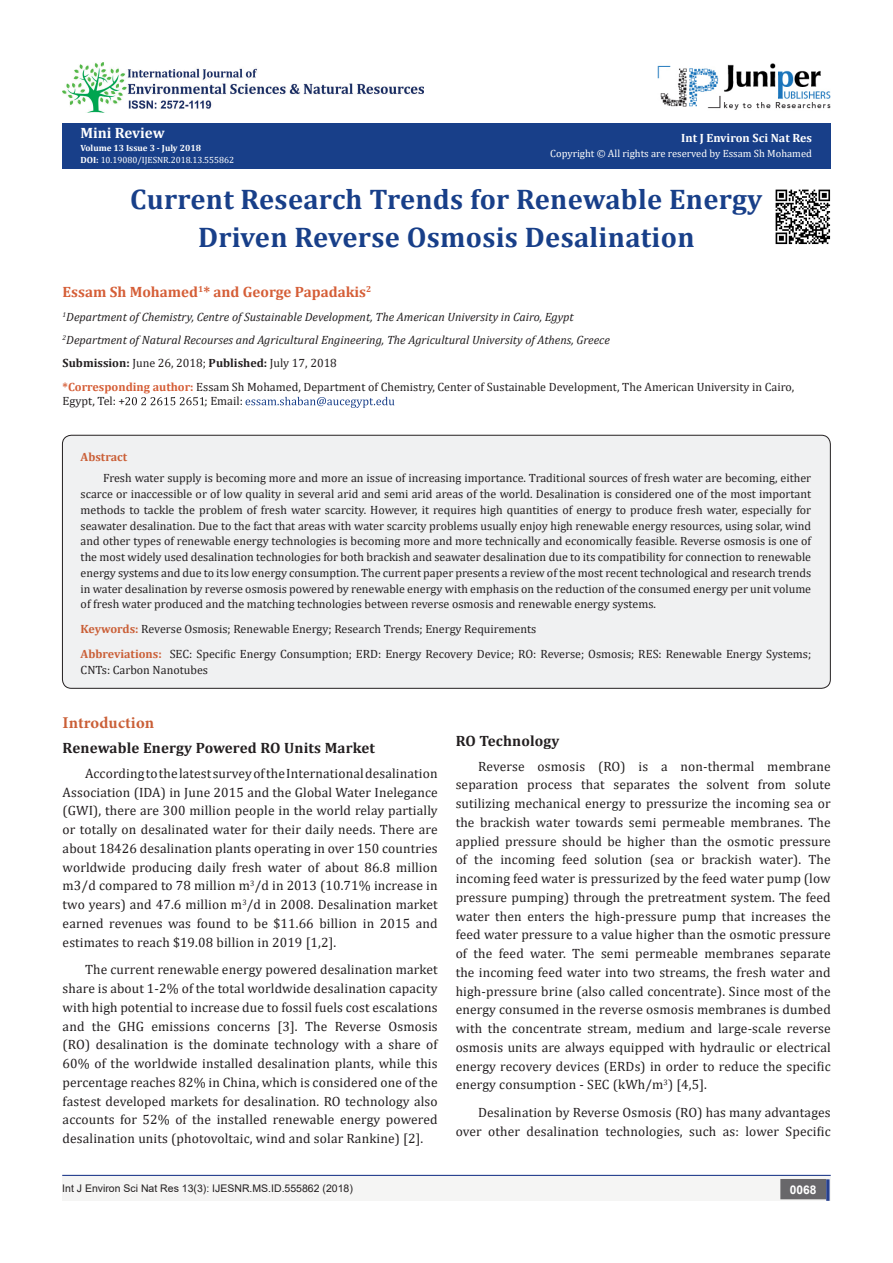
<style>
.page{position:relative;width:893px;height:1263px;background:#fff}
.page>*{position:absolute;margin:0;border:0;box-sizing:border-box;transform-origin:0 0}
.t1{font:700 28.5px "Cambria";letter-spacing:.01em;color:#183f89}
.t2{font:700 16.5px "Minion Pro";letter-spacing:.005em;color:#ca5f37}
.t3{font:700 15px "Cambria";letter-spacing:.01em;color:#231f20}
.t4{font:700 15px "Cambria";color:#d55e37}
.t5{font:700 15px "Cambria";color:#fff}
.t6{font:13.5px/18.8px "Cambria";letter-spacing:.01em;color:#231f20;text-align:justify}
.t7{font:12px/15.8px "Cambria";color:#231f20}
.t8{font:italic 12px "Cambria";color:#231f20}
.t9{font:700 12px "Cambria";color:#fff}
.t10{font:700 12px "Cambria";color:#ca5f37}
.t11{font:700 12px "Arial";color:#fff}
.t12{font:10.5px "Arial";color:#231f20}
.t13{font:10.5px "Cambria";color:#fffefc}
.t14{font:9px "Cambria";color:#fff}
.t15{font:700 9px "Cambria";color:#fff}
.s1{font-weight:700}
.s2{font-weight:700;color:#d55e37}
.s3{font-weight:700;color:#ca5f37}
</style>
<div class="page">
<svg style="left:125px;top:397px;width:80px;height:8px"></svg>
<svg style="left:245px;top:397px;width:149px;height:11px"></svg>
<div style="left:62px;top:1175px;width:494px;height:26px;background:#f5f5f4"></div>
<img style="left:657px;top:63px;width:173px;height:47px">
<div style="left:503px;top:1176px;width:328px;height:25px;background:#f5f5f4"></div>
<div style="left:781px;top:1180px;width:44px;height:18px;background:#68676a"></div>
<div style="left:780px;top:1179px;width:46px;height:20px;border:2px solid #68676a"></div>
<div style="left:826px;top:1179px;width:3px;height:22px;background:#253f8e;border:2px solid #253f8e"></div>
<hr style="left:62px;top:1175px;width:769px;height:1px;background:#253f8e">
<img style="left:62px;top:62px;width:362px;height:51px">
<div style="left:62px;top:124px;width:769px;height:45px;background:#183f89"></div>
<div style="left:62px;top:435px;width:768px;height:253px;background:#f0f1f2;border-radius:9px"></div>
<div style="left:62px;top:435px;width:768px;height:253px;border:1px solid #231f20;border-radius:9px"></div>
<img style="left:775px;top:189px;width:56px;height:56px">
<p class="t5" style="left:80px;top:123px;width:86px">Mini Review</p>
<p class="t15" style="left:80px;top:141px;width:122px">Volume 13 Issue 3 - July 2018</p>
<p class="t14" style="left:80px;top:155px;width:155px"><span class="s1">DOI:</span> 10.19080/IJESNR.2018.13.555862</p>
<p class="t9" style="left:681px;top:129px;width:132px">Int J Environ Sci Nat Res</p>
<p class="t13" style="left:550px;top:148px;width:263px">Copyright © All rights are reserved by Essam Sh Mohamed</p>
<p class="t1" style="left:130px;top:179px;width:633px">Current Research Trends for Renewable Energy</p>
<p class="t1" style="left:198px;top:217px;width:498px">Driven Reverse Osmosis Desalination</p>
<p class="t4" style="left:63px;top:281px;width:310px">Essam Sh Mohamed<sup>1</sup>* and George Papadakis<sup>2</sup></p>
<p class="t8" style="left:63px;top:308px;width:513px"><sup>1</sup>Department of Chemistry, Centre of Sustainable Development, The American University in Cairo, Egypt</p>
<p class="t8" style="left:63px;top:331px;width:549px"><sup>2</sup>Department of Natural Recourses and Agricultural Engineering, The Agricultural University of Athens, Greece</p>
<p class="t7" style="left:63px;top:355px;width:276px"><span class="s1">Submission:</span> June 26, 2018; <span class="s1">Published:</span> July 17, 2018</p>
<p class="t7" style="left:63px;top:379px;width:733px;line-height:14.4px"><span class="s2">*Corresponding author:</span> Essam Sh Mohamed, Department of Chemistry, Center of Sustainable Development, The American University in Cairo,<br>Egypt, Tel: +</p>
<p class="t7" style="left:205px;top:393px;width:40px">; Email:</p>
<p class="t10" style="left:81px;top:448px;width:48px">Abstract</p>
<p class="t7" style="left:81px;top:470px;width:732px;text-align:justify;text-indent:22px">Fresh water supply is becoming more and more an issue of increasing importance. Traditional sources of fresh water are becoming, either scarce or inaccessible or of low quality in several arid and semi arid areas of the world. Desalination is considered one of the most important methods to tackle the problem of fresh water scarcity. However, it requires high quantities of energy to produce fresh water, especially for seawater desalination. Due to the fact that areas with water scarcity problems usually enjoy high renewable energy resources, using solar, wind and other types of renewable energy technologies is becoming more and more technically and economically feasible. Reverse osmosis is one of the most widely used desalination technologies for both brackish and seawater desalination due to its compatibility for connection to renewable energy systems and due to its low energy consumption. The current paper presents a review of the most recent technological and research trends in water desalination by reverse osmosis powered by renewable energy with emphasis on the reduction of the consumed energy per unit volume of fresh water produced and the matching technologies between reverse osmosis and renewable energy systems.</p>
<p class="t7" style="left:81px;top:621px;width:457px"><span class="s3">Keywords:</span> Reverse Osmosis; Renewable Energy; Research Trends; Energy Requirements</p>
<p class="t7" style="left:81px;top:646px;width:732px"><span class="s3">Abbreviations:</span> SEC: Specific Energy Consumption; ERD: Energy Recovery Device; RO: Reverse; Osmosis; RES: Renewable Energy Systems;<br>CNTs: Carbon Nanotubes</p>
<p class="t2" style="left:63px;top:711px;width:93px">Introduction</p>
<p class="t3" style="left:63px;top:737px;width:314px">Renewable Energy Powered RO Units Market</p>
<p class="t6" style="left:63px;top:764px;width:377px;text-indent:22px">According to the latest survey of the International desalination Association (IDA) in June 2015 and the Global Water Inelegance (GWI), there are 300 million people in the world relay partially or totally on desalinated water for their daily needs. There are about 18426 desalination plants operating in over 150 countries worldwide producing daily fresh water of about 86.8 million m3/d compared to 78 million m<sup>3</sup>/d in 2013 (10.71% increase in two years) and 47.6 million m<sup>3</sup>/d in 2008. Desalination market earned revenues was found to be $11.66 billion in 2015 and estimates to reach $19.08 billion in 2019 [1,2].</p>
<p class="t6" style="left:63px;top:960px;width:377px;text-indent:22px">The current renewable energy powered desalination market share is about 1-2% of the total worldwide desalination capacity with high potential to increase due to fossil fuels cost escalations and the GHG emissions concerns [3]. The Reverse Osmosis (RO) desalination is the dominate technology with a share of 60% of the worldwide installed desalination plants, while this percentage reaches 82% in China, which is considered one of the fastest developed markets for desalination. RO technology also accounts for 52% of the installed renewable energy powered desalination units (photovoltaic, wind and solar Rankine) [2].</p>
<p class="t3" style="left:456px;top:730px;width:105px">RO Technology</p>
<p class="t6" style="left:456px;top:757px;width:377px;text-indent:22px">Reverse osmosis (RO) is a non-thermal membrane separation process that separates the solvent from solute sutilizing mechanical energy to pressurize the incoming sea or the brackish water towards semi permeable membranes. The applied pressure should be higher than the osmotic pressure of the incoming feed solution (sea or brackish water). The incoming feed water is pressurized by the feed water pump (low pressure pumping) through the pretreatment system. The feed water then enters the high-pressure pump that increases the feed water pressure to a value higher than the osmotic pressure of the feed water. The semi permeable membranes separate the incoming feed water into two streams, the fresh water and high-pressure brine (also called concentrate). Since most of the energy consumed in the reverse osmosis membranes is dumbed with the concentrate stream, medium and large-scale reverse osmosis units are always equipped with hydraulic or electrical energy recovery devices (ERDs) in order to reduce the specific energy consumption - SEC (kWh/m<sup>3</sup>) [4,5].</p>
<p class="t6" style="left:456px;top:1103px;width:377px;text-align:right">Desalination by Reverse Osmosis (RO) has many advantages over other desalination technologies, such as: lower Specific</p>
<p class="t12" style="left:62px;top:1181px;width:292px">Int J Environ Sci Nat Res 13(3): IJESNR.MS.ID.555862 (2018)</p>
<p class="t11" style="left:790px;top:1181px;width:28px">0068</p>
</div>
